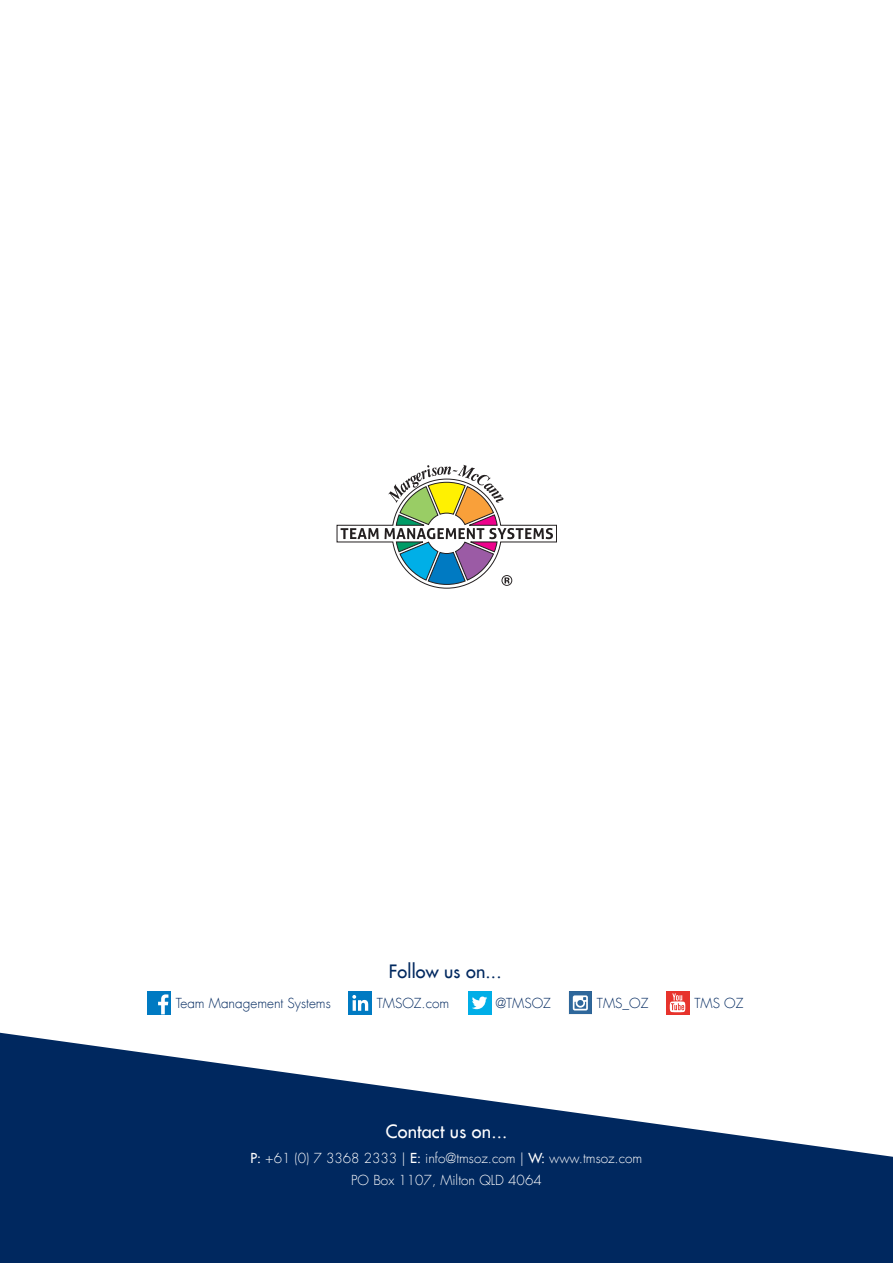
<style>
.page{position:relative;width:893px;height:1263px;background:#fff}
.page>*{position:absolute;margin:0;border:0;box-sizing:border-box;transform-origin:0 0}
.t1{font:18px "Futura LT";letter-spacing:.01em;color:#fff}
.t2{font:18px "Futura LT";letter-spacing:.01em;color:#00285f}
.t3{font:300 13.5px/22.2px "Futura LT";color:#fff;text-align:center}
.t4{font:300 13.5px "Futura LT";color:#00285f}
.s1{font-weight:400}
</style>
<div class="page">
<svg style="left:0;top:1033px;width:893px;height:230px;fill:#00285f"></svg>
<svg style="left:337px;top:465px;width:220px;height:123px"></svg>
<svg style="left:666px;top:991px;width:23px;height:23px"></svg>
<svg style="left:670px;top:993px;width:15px;height:19px"></svg>
<div style="left:349px;top:991px;width:23px;height:23px;background:#007ac2"></div>
<svg style="left:352px;top:995px;width:16px;height:16px"></svg>
<div style="left:148px;top:991px;width:23px;height:23px;background:#007ac2"></div>
<svg style="left:158px;top:994px;width:10px;height:20px"></svg>
<div style="left:468px;top:991px;width:23px;height:23px;background:#00aee7"></div>
<svg style="left:472px;top:996px;width:15px;height:13px"></svg>
<svg style="left:569px;top:991px;width:23px;height:23px"></svg>
<h1 class="t2" style="left:389px;top:960px;width:114px">Follow us on...</h1>
<p class="t4" style="left:176px;top:995px;width:156px">Team Management Systems</p>
<p class="t4" style="left:377px;top:995px;width:74px">TMSOZ.com</p>
<p class="t4" style="left:495px;top:995px;width:57px">@TMSOZ</p>
<p class="t4" style="left:597px;top:995px;width:53px">TMS_OZ</p>
<p class="t4" style="left:694px;top:995px;width:50px">TMS OZ</p>
<h1 class="t1" style="left:386px;top:1119px;width:123px">Contact us on...</h1>
<p class="t3" style="left:251px;top:1147px;width:393px"><span class="s1">P:</span> +61 (0) 7 3368 2333 | <span class="s1">E:</span> info@tmsoz.com | <span class="s1">W:</span> www.tmsoz.com<br>PO Box 1107, Milton QLD 4064</p>
</div>
